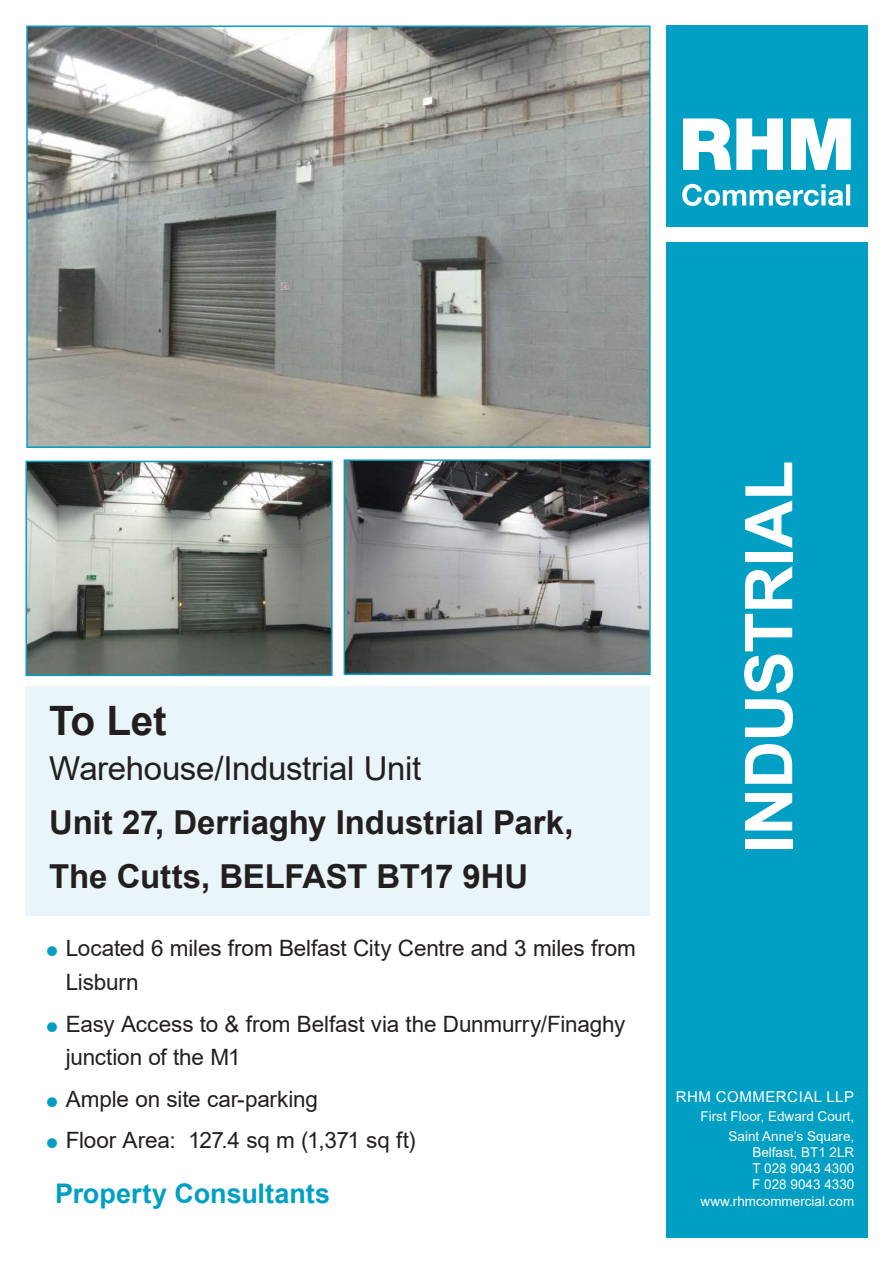
<style>
.page{position:relative;width:893px;height:1263px;background:#fff}
.page>*{position:absolute;margin:0;border:0;box-sizing:border-box;transform-origin:0 0}
.t1{font:700 66px "Arial";letter-spacing:-.01em;color:#fff}
.t2{font:700 40.5px "Arial";color:#231f20}
.t3{font:700 33px/54px "Arial";letter-spacing:-.005em;color:#231f20}
.t4{font:33px "Arial";letter-spacing:-.01em;color:#231f20}
.t5{font:700 27px "Arial";color:#009fc3}
.t6{font:22.5px/33.3px "Arial";letter-spacing:-.01em;color:#231f20}
.t7{font:15px "Arial";letter-spacing:.035em;color:#fff}
.t8{font:13.5px/16.2px "Arial";color:#fff;text-align:right}
</style>
<div class="page">
<div style="left:666px;top:242px;width:201px;height:995px;background:#009fc3"></div>
<div style="left:666px;top:26px;width:201px;height:201px;background:#009fc3"></div>
<svg style="left:683px;top:118px;width:100px;height:52px"></svg>
<svg style="left:791px;top:118px;width:60px;height:52px"></svg>
<svg style="left:682px;top:184px;width:168px;height:22px"></svg>
<div style="left:26px;top:687px;width:624px;height:229px;background:#e9f5f9"></div>
<img style="left:29px;top:29px;width:619px;height:416px">
<div style="left:26px;top:26px;width:625px;height:422px;border:2px solid #009fc3"></div>
<img style="left:29px;top:464px;width:301px;height:209px">
<div style="left:26px;top:461px;width:307px;height:215px;border:2px solid #009fc3"></div>
<img style="left:347px;top:462px;width:301px;height:210px">
<div style="left:344px;top:459px;width:307px;height:216px;border:2px solid #009fc3"></div>
<h2 class="t2" style="left:49px;top:692px;width:119px">To Let</h2>
<h3 class="t4" style="left:49px;top:745px;width:373px">Warehouse/I ndustrial Unit</h3>
<h3 class="t3" style="left:49px;top:796px;width:526px">Unit 27, Derriaghy Industrial Park,<br>The Cutts, BELFAST BT17 9HU</h3>
<p class="t6" style="left:66px;top:932px;width:572px">Located 6 miles from Belfast City Centre and 3 miles from<br>Lisburn</p>
<p class="t6" style="left:66px;top:1007px;width:561px">Easy Access to &amp; from Belfast via the Dunmurry/Finaghy junction of the M1</p>
<p class="t6" style="left:66px;top:1078px;width:351px;line-height:41.8px">Ample on site car-parking<br>Floor Area: 127.4 sq m (1,371 sq ft)</p>
<p class="t5" style="left:55px;top:1174px;width:276px">Property Consultants</p>
<h1 class="t1" style="left:722px;top:853px;width:394px;rotate:-90deg">INDUSTRIAL</h1>
<p class="t7" style="left:676px;top:1086px;width:180px">RHM Comm ercial LLP</p>
<p class="t8" style="left:701px;top:1107px;width:155px;line-height:19.5px">First Floor, Edward Court,<br>Saint Anne’s Square,</p>
<p class="t8" style="left:701px;top:1144px;width:155px">Belfast, BT1 2LR<br>T 028 9043 4300<br>F 028 9043 4330 www.rhmcommercial.com</p>
</div>
